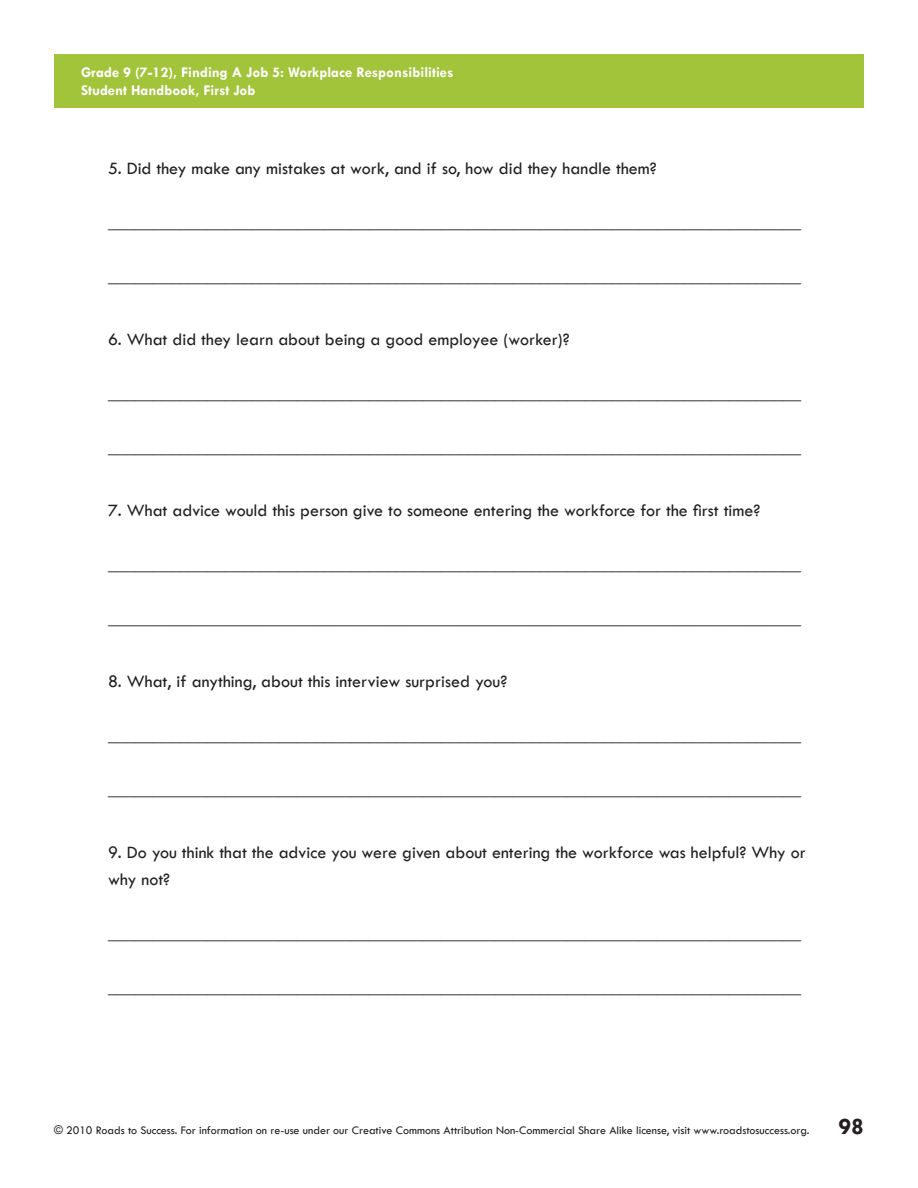
<style>
.page{position:relative;width:918px;height:1188px;background:#fff}
.page>*{position:absolute;margin:0;border:0;box-sizing:border-box;transform-origin:0 0}
.Lesson_Front_Page_Te{font:700 24px "Tw Cen";color:#231f20}
.SHFR_WriteOnLine{font:18px/27px "Tw Cen";color:#231f20}
.t1{font:700 15px "Tw Cen";color:#fff}
.t2{font:12px "Tw Cen";color:#231f20}
</style>
<div class="page">
<div style="left:54px;top:54px;width:810px;height:54px;background:#a1c43a"></div>
<p class="t1" style="left:81px;top:63px;width:374px">Grade 9 (7-12), Finding A Job 5: Workplace Responsibilities</p>
<p class="t1" style="left:81px;top:81px;width:176px">Student Handbook, First Job</p>
<p class="SHFR_WriteOnLine" style="left:108px;top:155px;width:550px">5. Did they make any mistakes at work, and if so, how did they handle them?</p>
<p class="SHFR_WriteOnLine" style="left:108px;top:209px;width:694px">_____________________________________________________________________________</p>
<p class="SHFR_WriteOnLine" style="left:108px;top:263px;width:694px">_____________________________________________________________________________</p>
<p class="SHFR_WriteOnLine" style="left:108px;top:326px;width:463px">6. What did they learn about being a good employee (worker)?</p>
<p class="SHFR_WriteOnLine" style="left:108px;top:380px;width:694px">_____________________________________________________________________________</p>
<p class="SHFR_WriteOnLine" style="left:108px;top:434px;width:694px">_____________________________________________________________________________</p>
<p class="SHFR_WriteOnLine" style="left:108px;top:497px;width:654px">7. What advice would this person give to someone entering the workforce for the first time?</p>
<p class="SHFR_WriteOnLine" style="left:108px;top:551px;width:694px">_____________________________________________________________________________</p>
<p class="SHFR_WriteOnLine" style="left:108px;top:605px;width:694px">_____________________________________________________________________________</p>
<p class="SHFR_WriteOnLine" style="left:108px;top:668px;width:401px">8. What, if anything, about this interview surprised you?</p>
<p class="SHFR_WriteOnLine" style="left:108px;top:722px;width:694px">_____________________________________________________________________________</p>
<p class="SHFR_WriteOnLine" style="left:108px;top:776px;width:694px">_____________________________________________________________________________</p>
<p class="SHFR_WriteOnLine" style="left:108px;top:839px;width:699px">9. Do you think that the advice you were given about entering the workforce was helpful? Why or why not?</p>
<p class="SHFR_WriteOnLine" style="left:108px;top:920px;width:694px">_____________________________________________________________________________</p>
<p class="SHFR_WriteOnLine" style="left:108px;top:974px;width:694px">_____________________________________________________________________________</p>
<p class="t2" style="left:54px;top:1123px;width:757px">© 2010 Roads to Success. For information on re-use under our Creative Commons Attribution Non-Commercial Share Alike license, visit www.roadstosuccess.org.</p>
<p class="Lesson_Front_Page_Te" style="left:839px;top:1112px;width:27px">98</p>
</div>
